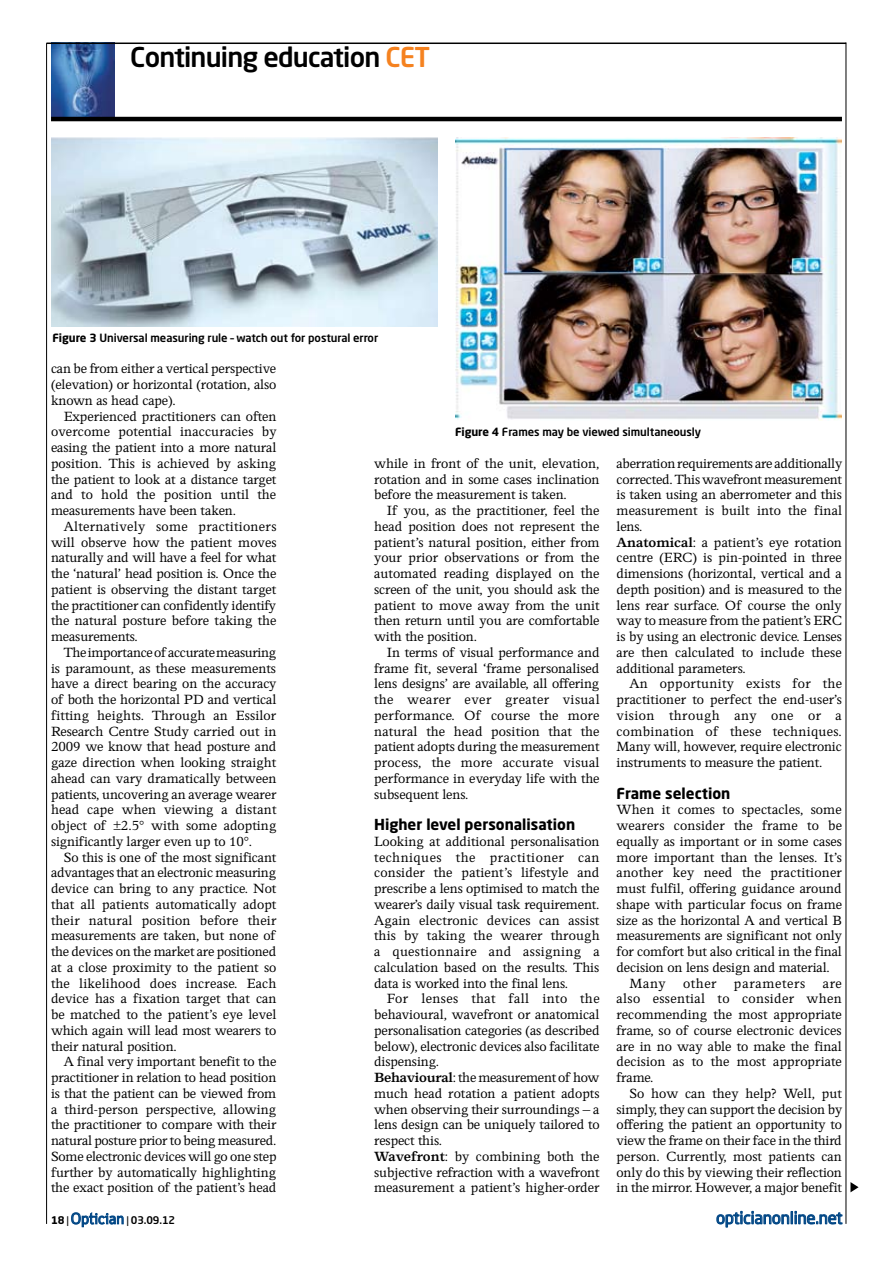
<style>
.page{position:relative;width:893px;height:1263px;background:#fff}
.page>*{position:absolute;margin:0;border:0;box-sizing:border-box;transform-origin:0 0}
.t1{font:500 27px "Neo Sans Std";letter-spacing:-.03em;color:#000}
.t2{font:16.5px "Neo Sans Std";letter-spacing:-.01em;color:#004685}
.t3{font:15px/15.8px "Perrywood MT Std";letter-spacing:-.01em;color:#000;text-align:justify}
.t4{font:15px "Perrywood MT Std";letter-spacing:.01em;color:#000}
.t5{font:700 15px "Neo Sans Std";color:#000}
.t6{font:15px "Perrywood MT Std";letter-spacing:.02em;color:#000}
.t7{font:15px "Perrywood MT Std";letter-spacing:.04em;color:#000}
.t8{font:15px "Felbridge Std";letter-spacing:.01em;color:#004685;scale:.91 1}
.t9{font:500 11.25px "Neo Sans Std";letter-spacing:-.005em;color:#000}
.s1{color:#f58220}
.s2{font-weight:700}
.s3{font-family:"Neo Sans Std";font-weight:700;font-size:10.5px;color:#000}
.s4{font-family:"Neo Sans Std";font-size:10.5px;color:#000}
.s5{font-family:"Neo Sans Std";font-weight:500;font-size:10.5px;color:#000}
</style>
<div class="page">
<img style="left:51px;top:44px;width:64px;height:73px">
<hr style="left:46px;top:43px;width:1px;height:1181px;background:#000">
<hr style="left:51px;top:117px;width:791px;height:4px;background:#000">
<svg style="left:716px;top:1211px;width:127px;height:17px"></svg>
<svg style="left:71px;top:1212px;width:53px;height:15px"></svg>
<hr style="left:846px;top:43px;width:1px;height:1181px;background:#000">
<hr style="left:46px;top:43px;width:800px;height:1px;background:#000">
<img style="left:51px;top:137px;width:387px;height:190px">
<img style="left:455px;top:137px;width:387px;height:284px">
<svg style="left:850px;top:1182px;width:9px;height:10px"></svg>
<h1 class="t1" style="left:130px;top:40px;width:301px">Continuing education <span class="s1">CET</span></h1>
<p class="t9" style="left:52px;top:331px;width:327px"><span class="s2">Figure 3</span> Universal measuring rule – watch out for postural error</p>
<p class="t3" style="left:51px;top:361px;width:227px">can be from either a vertical perspective (elevation) or horizontal (rotation, also known as head cape).</p>
<p class="t3" style="left:51px;top:408px;width:227px;text-indent:13px">Experienced practitioners can often overcome potential inaccuracies by easing the patient into a more natural position. This is achieved by asking the patient to look at a distance target and to hold the position until the measurements have been taken.</p>
<p class="t3" style="left:51px;top:518px;width:227px;text-indent:13px">Alternatively some practitioners will observe how the patient moves naturally and will have a feel for what the ‘natural’ head position is. Once the patient is observing the distant target the practitioner can confidently identify the natural posture before taking the measurements.</p>
<p class="t3" style="left:51px;top:644px;width:227px;text-indent:13px">The importance of accurate measuring is paramount, as these measurements have a direct bearing on the accuracy of both the horizontal PD and vertical fitting heights. Through an Essilor Research Centre Study carried out in 2009 we know that head posture and gaze direction when looking straight ahead can vary dramatically between patients, uncovering an average wearer head cape when viewing a distant object of ±2.5° with some adopting significantly larger even up to 10°.</p>
<p class="t3" style="left:51px;top:849px;width:227px;text-indent:13px">So this is one of the most significant advantages that an electronic measuring device can bring to any practice. Not that all patients automatically adopt their natural position before their measurements are taken, but none of the devices on the market are positioned at a close proximity to the patient so the likelihood does increase. Each device has a fixation target that can be matched to the patient’s eye level which again will lead most wearers to their natural position.</p>
<p class="t3" style="left:51px;top:1054px;width:227px;text-indent:13px">A final very important benefit to the practitioner in relation to head position is that the patient can be viewed from a third-person perspective, allowing the practitioner to compare with their natural posture prior to being measured.<br>Some electronic devices will go one step further by automatically highlighting the exact position of the patient’s head</p>
<p class="t9" style="left:455px;top:425px;width:248px"><span class="s2">Figure 4</span> Frames may be viewed simultaneously</p>
<p class="t3" style="left:374px;top:455px;width:227px">while in front of the unit, elevation, rotation and in some cases inclination before the measurement is taken.</p>
<p class="t3" style="left:374px;top:502px;width:227px;text-indent:13px">If you, as the practitioner, feel the head position does not represent the patient’s natural position, either from your prior observations or from the automated reading displayed on the screen of the unit, you should ask the patient to move away from the unit then return until you are comfortable with the position.</p>
<p class="t3" style="left:374px;top:644px;width:227px;text-indent:13px">In terms of visual performance and frame fit, several ‘frame personalised lens designs’ are available, all offering the wearer ever greater visual performance. Of course the more natural the head position that the patient adopts during the measurement process, the more accurate visual performance in everyday life with the subsequent lens.</p>
<p class="t5" style="left:374px;top:815px;width:202px">Higher level personalisation</p>
<p class="t3" style="left:374px;top:833px;width:227px">Looking at additional personalisation techniques the practitioner can consider the patient’s lifestyle and prescribe a lens optimised to match the wearer’s daily visual task requirement.<br>Again electronic devices can assist this by taking the wearer through a questionnaire and assigning a calculation based on the results. This data is worked into the final lens.</p>
<p class="t3" style="left:374px;top:991px;width:227px;text-align:left;text-indent:13px">For lenses that fall into the behavioural, wavefront or anatomical personalisation categories (as described below), electronic devices also facilitate dispensing.<br><span class="s2">Behavioural</span>: the measurement of how much head rotation a patient adopts when observing their surroundings – a lens design can be uniquely tailored to respect this.<br><span class="s2">Wavefront</span>: by combining both the subjective refraction with a wavefront measurement a patient’s higher-order</p>
<p class="t3" style="left:617px;top:455px;width:227px;text-align:left">aberration requirements are additionally corrected. This wavefront measurement is taken using an aberrometer and this measurement is built into the final lens.<br><span class="s2">Anatomical</span>: a patient’s eye rotation centre (ERC) is pin-pointed in three dimensions (horizontal, vertical and a depth position) and is measured to the lens rear surface. Of course the only way to measure from the patient’s ERC is by using an electronic device. Lenses are then calculated to include these additional parameters.</p>
<p class="t3" style="left:617px;top:676px;width:227px;text-indent:13px">An opportunity exists for the practitioner to perfect the end-user’s vision through any one or a combination of these techniques.<br>Many will, however, require electronic instruments to measure the patient.</p>
<p class="t5" style="left:617px;top:783px;width:115px">Frame selection</p>
<p class="t3" style="left:617px;top:802px;width:227px">When it comes to spectacles, some</p>
<p class="t4" style="left:617px;top:818px;width:227px">wearers consider the frame to be</p>
<p class="t3" style="left:617px;top:833px;width:227px">equally as important or in some cases</p>
<p class="t3" style="left:617px;top:849px;width:227px">more important than the lenses. It’s</p>
<p class="t4" style="left:617px;top:865px;width:227px">another key need the practitioner</p>
<p class="t3" style="left:617px;top:881px;width:227px">must fulfil, offering guidance around</p>
<p class="t3" style="left:617px;top:896px;width:227px">shape with particular focus on frame</p>
<p class="t3" style="left:617px;top:912px;width:227px">size as the horizontal A and vertical B</p>
<p class="t3" style="left:617px;top:928px;width:227px">measurements are significant not only</p>
<p class="t3" style="left:617px;top:944px;width:227px">for comfort but also critical in the final</p>
<p class="t3" style="left:617px;top:959px;width:215px">decision on lens design and material.</p>
<p class="t7" style="left:629px;top:975px;width:214px">Many other parameters are</p>
<p class="t6" style="left:617px;top:991px;width:227px">also essential to consider when</p>
<p class="t3" style="left:617px;top:1007px;width:227px">recommending the most appropriate</p>
<p class="t3" style="left:617px;top:1022px;width:227px">frame, so of course electronic devices</p>
<p class="t3" style="left:617px;top:1038px;width:227px">are in no way able to make the final</p>
<p class="t3" style="left:617px;top:1054px;width:227px">decision as to the most appropriate</p>
<p class="t3" style="left:617px;top:1070px;width:38px">frame.</p>
<p class="t3" style="left:629px;top:1085px;width:214px">So how can they help? Well, put</p>
<p class="t3" style="left:617px;top:1101px;width:227px">simply, they can support the decision by</p>
<p class="t3" style="left:617px;top:1117px;width:227px">offering the patient an opportunity to</p>
<p class="t3" style="left:617px;top:1133px;width:227px">view the frame on their face in the third</p>
<p class="t3" style="left:617px;top:1148px;width:227px">person. Currently, most patients can</p>
<p class="t3" style="left:617px;top:1164px;width:227px">only do this by viewing their reflection</p>
<p class="t3" style="left:617px;top:1180px;width:227px">in the mirror. However, a major benefit</p>
<p class="t8" style="left:51px;top:1209px;width:138px"><span class="s3">18</span> <span class="s4">|</span> Optician <span class="s4">|</span> <span class="s5">03.09.12</span></p>
<p class="t2" style="left:716px;top:1208px;width:128px">opticianonline.net</p>
</div>
